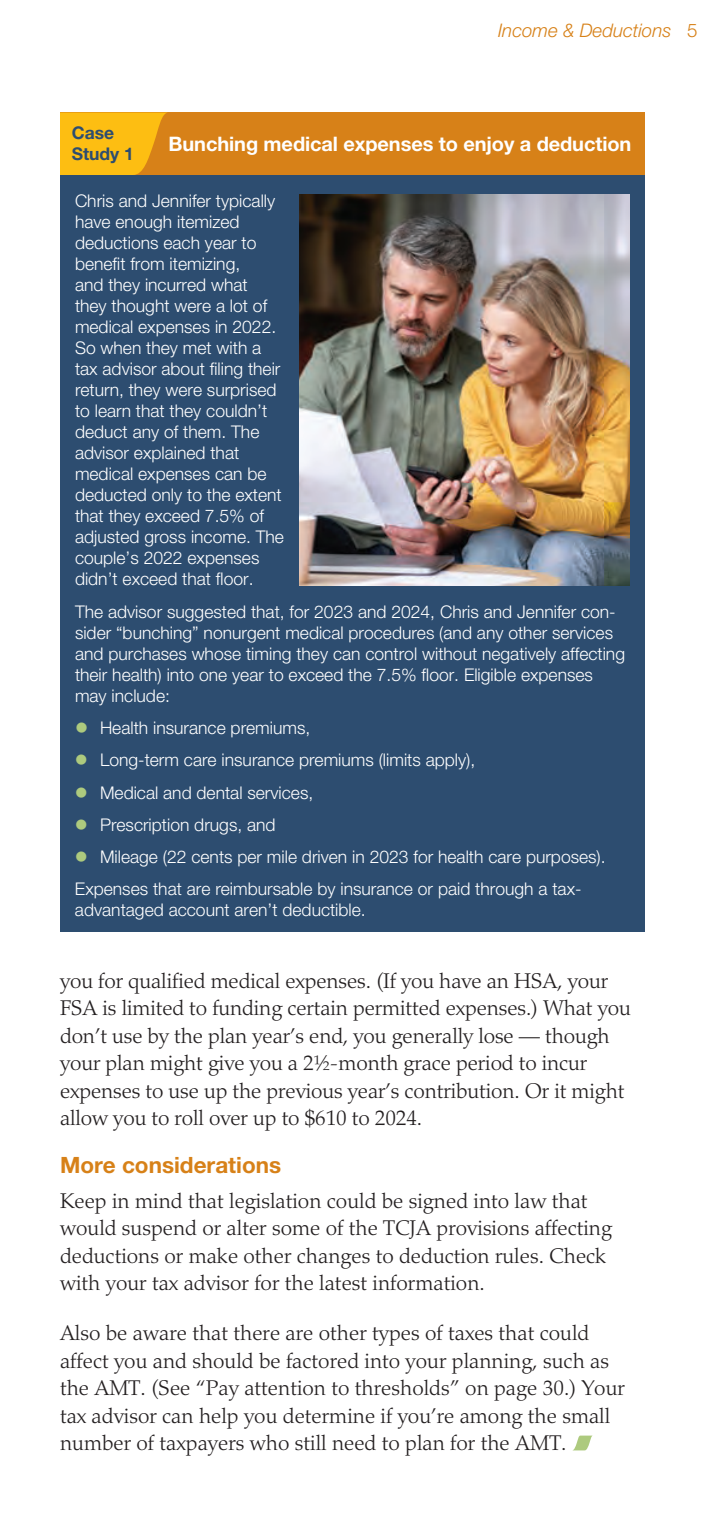
<style>
.page{position:relative;width:720px;height:1530px;background:#fff}
.page>*{position:absolute;margin:0;border:0;box-sizing:border-box;transform-origin:0 0}
.t1{font:700 22.5px "Helvetica Neue LT Std";color:#d78118}
.t2{font:300 21.25px/27.5px "Palatino LT Std";color:#231f20}
.t3{font:700 20px "Helvetica Neue LT Std";letter-spacing:-.005em;color:#fff}
.t4{font:italic 300 18.75px "Helvetica Neue LT Std";color:#d78118}
.t5{font:300 17.5px/21px "Helvetica Neue LT Std";color:#fff}
.t6{font:700 17.5px/21px "Helvetica Neue LT Std";color:#2d4d70}
.s1{font-style:normal}
.s2{color:#adca7e}
</style>
<div class="page">
<svg style="left:573px;top:1436px;width:19px;height:14px"></svg>
<div style="left:60px;top:112px;width:585px;height:820px;background:#2d4d70"></div>
<div style="left:60px;top:112px;width:585px;height:63px;background:#d78118"></div>
<svg style="left:60px;top:112px;width:107px;height:63px;background:#f7b512"></svg>
<img style="left:299px;top:195px;width:331px;height:391px">
<p class="t6" style="left:72px;top:122px;width:64px">Case<br>Study 1</p>
<p class="t4" style="left:498px;top:19px;width:201px">Income &amp; Deductions <span class="s1">5</span></p>
<p class="t3" style="left:169px;top:131px;width:464px">Bunching medical expenses to enjoy a deduction</p>
<p class="t5" style="left:75px;top:190px;width:211px">Chris and Jennifer typically have enough itemized deductions each year to benefit from itemizing,<br>and they incurred what<br>they thought were a lot of medical expenses in 2022.<br>So when they met with a tax advisor about filing their return, they were surprised to learn that they couldn’t deduct any of them. The advisor explained that medical expenses can be deducted only to the extent that they exceed 7.5% of adjusted gross income. The couple’s 2022 expenses didn’t exceed that floor.</p>
<p class="t5" style="left:75px;top:601px;width:552px">The advisor suggested that, for 2023 and 2024, Chris and Jennifer con&shy;sider “bunching” nonurgent medical procedures (and any other services and purchases whose timing they can control without negatively affecting their health) into one year to exceed the 7.5% floor. Eligible expenses may include:</p>
<p class="t5" style="left:75px;top:717px;width:237px"><span class="s2">●</span> Health insurance premiums,</p>
<p class="t5" style="left:75px;top:749px;width:402px"><span class="s2">●</span> Long-term care insurance premiums (limits apply),</p>
<p class="t5" style="left:75px;top:781px;width:240px"><span class="s2">●</span> Medical and dental services,</p>
<p class="t5" style="left:75px;top:814px;width:202px"><span class="s2">●</span> Prescription drugs, and</p>
<p class="t5" style="left:75px;top:840px;width:532px;line-height:32.2px"><span class="s2">●</span> Mileage (22 cents per mile driven in 2023 for health care purposes).<br>Expenses that are reimbursable by insurance or paid through a tax-</p>
<p class="t5" style="left:75px;top:899px;width:292px">advantaged account aren’t deductible.</p>
<p class="t2" style="left:60px;top:967px;width:572px">you for qualified medical expenses. (If you have an HSA, your FSA is limited to funding certain permitted expenses.) What you don’t use by the plan year’s end, you generally lose — though your plan might give you a 21/2-month grace period to incur expenses to use up the previous year’s contribution. Or it might allow you to roll over up to $610 to 2024.</p>
<p class="t1" style="left:60px;top:1151px;width:223px">More considerations</p>
<p class="t2" style="left:60px;top:1187px;width:554px">Keep in mind that legislation could be signed into law that would suspend or alter some of the TCJA provisions affecting deductions or make other changes to deduction rules. Check with your tax advisor for the latest information.</p>
<p class="t2" style="left:60px;top:1320px;width:567px">Also be aware that there are other types of taxes that could affect you and should be factored into your planning, such as the AMT. (See “Pay attention to thresholds” on page 30.) Your tax advisor can help you determine if you’re among the small number of taxpayers who still need to plan for the AMT.</p>
</div>
